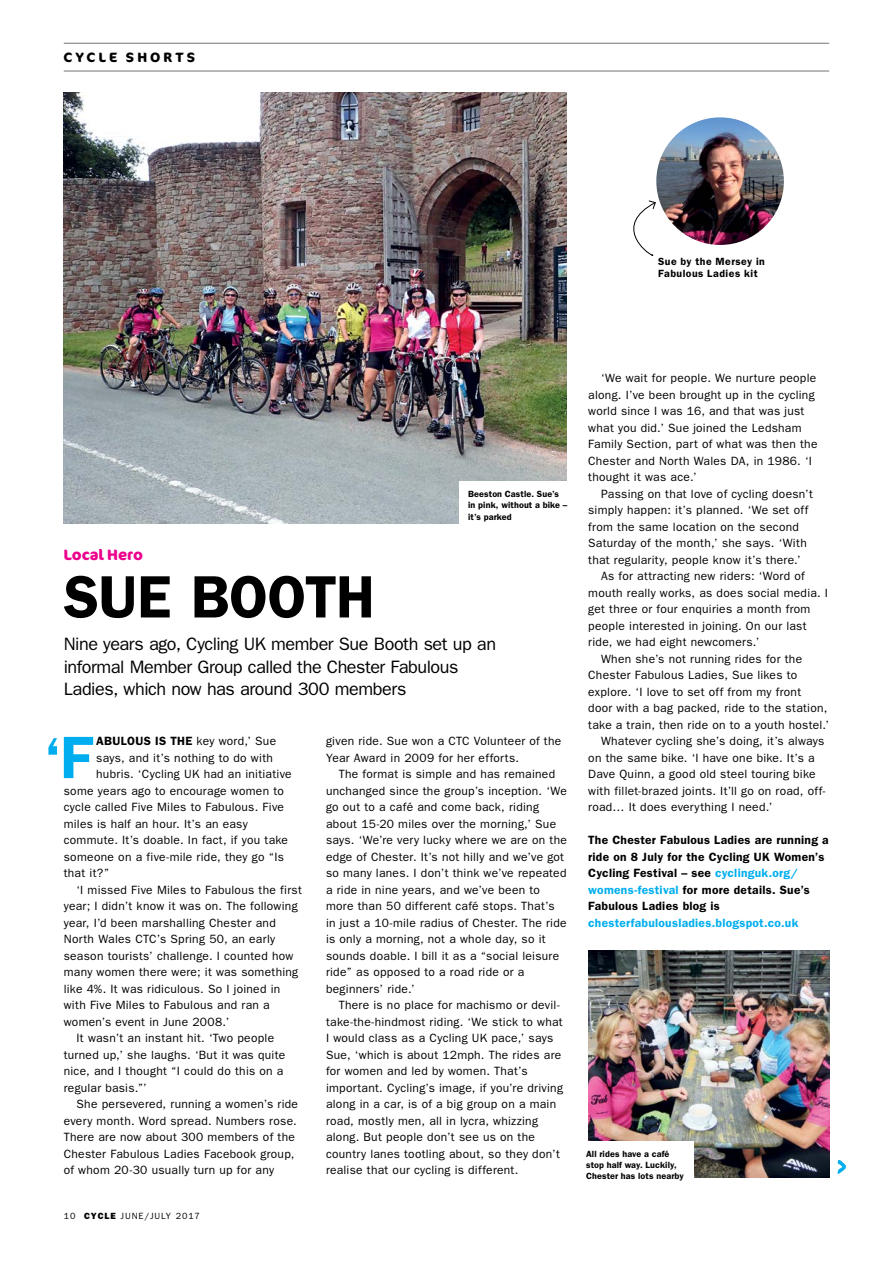
<style>
.page{position:relative;width:893px;height:1263px;background:#fff}
.page>*{position:absolute;margin:0;border:0;box-sizing:border-box;transform-origin:0 0}
.CTC_GEAR_UP_BODY_COP{font:600 60.15px "Franklin Gothic";color:#00aeef}
.QandA_-_letter_title{font:600 60px "Franklin Gothic";letter-spacing:-.01em;color:#000}
.CTC_GEAR_UP_BODY_COP-2{font:18px/22.5px "Franklin Gothic";letter-spacing:-.025em;color:#000}
.t1{font:700 15px "Cocon Pro";color:#ec008c}
.t2{font:700 13.5px "Cocon Pro";letter-spacing:.23em;color:#000}
.CTC_GEAR_UP_BODY_COP-3{font:12px/16.5px "Franklin Gothic";letter-spacing:.025em;color:#000}
.CTC_GEAR_UP_BODY_COP-4{font:600 12px/16.5px "Franklin Gothic";letter-spacing:.025em;color:#000}
.t3{font:600 10.5px/12px "Franklin Gothic";letter-spacing:.045em;color:#000}
.CTC_GREAT_RIDES_BOXO{font:600 9px/11.2px "Franklin Gothic";letter-spacing:.01em;color:#000}
.t4{font:9px "Franklin Gothic";letter-spacing:.1em;color:#000}
.s1{font-weight:400}
.s2{font-weight:800}
.s3{color:#00aeef}
</style>
<div class="page">
<img style="left:64px;top:92px;width:503px;height:431px">
<div style="left:460px;top:481px;width:116px;height:50px;background:#fff"></div>
<svg style="left:633px;top:200px;width:23px;height:56px"></svg>
<img style="left:656px;top:117px;width:128px;height:128px;border-radius:64px">
<img style="left:588px;top:950px;width:241px;height:228px">
<hr style="left:64px;top:43px;width:765px;height:1px;background:#777271">
<hr style="left:64px;top:71px;width:765px;height:1px;background:#777271">
<svg style="left:838px;top:1160px;width:8px;height:14px"></svg>
<svg style="left:48px;top:738px;width:9px;height:17px"></svg>
<div style="left:578px;top:1141px;width:116px;height:49px;background:#fff"></div>
<p class="t2" style="left:63px;top:48px;width:133px">CYCLE SHORTS</p>
<p class="t3" style="left:658px;top:255px;width:108px">Sue by the Mersey in<br>Fabulous Ladies kit</p>
<p class="t1" style="left:63px;top:545px;width:81px">Local Hero</p>
<p class="CTC_GREAT_RIDES_BOXO" style="left:468px;top:488px;width:101px">Beeston Castle. Sue’s in pink, without a bike – it’s parked</p>
<p class="QandA_-_letter_title" style="left:64px;top:561px;width:313px">SUE BOOTH</p>
<p class="CTC_GEAR_UP_BODY_COP-2" style="left:64px;top:633px;width:434px">Nine years ago, Cycling UK member Sue Booth set up an informal Member Group called the Chester Fabulous<br>Ladies, which now has around 300 members</p>
<p class="CTC_GEAR_UP_BODY_COP" style="left:60px;top:722px;width:34px">F</p>
<p class="CTC_GEAR_UP_BODY_COP-4" style="left:96px;top:732px;width:182px">ABULOUS IS THE <span class="s1">key word,’ Sue</span></p>
<p class="CTC_GEAR_UP_BODY_COP-3" style="left:96px;top:749px;width:178px">says, and it’s nothing to do with</p>
<p class="CTC_GEAR_UP_BODY_COP-3" style="left:96px;top:765px;width:197px">hubris. ‘Cycling UK had an initiative</p>
<p class="CTC_GEAR_UP_BODY_COP-3" style="left:64px;top:782px;width:222px">some years ago to encourage women to</p>
<p class="CTC_GEAR_UP_BODY_COP-3" style="left:64px;top:798px;width:222px">cycle called Five Miles to Fabulous. Five</p>
<p class="CTC_GEAR_UP_BODY_COP-3" style="left:64px;top:815px;width:186px">miles is half an hour. It’s an easy</p>
<p class="CTC_GEAR_UP_BODY_COP-3" style="left:64px;top:831px;width:226px">commute. It’s doable. In fact, if you take</p>
<p class="CTC_GEAR_UP_BODY_COP-3" style="left:64px;top:848px;width:222px">someone on a five-mile ride, they go “Is</p>
<p class="CTC_GEAR_UP_BODY_COP-3" style="left:64px;top:864px;width:47px">that it?”</p>
<p class="CTC_GEAR_UP_BODY_COP-3" style="left:64px;top:881px;width:240px;text-indent:13px">‘I missed Five Miles to Fabulous the first year; I didn’t know it was on. The following year, I’d been marshalling Chester and North Wales CTC’s Spring 50, an early season tourists’ challenge. I counted how many women there were; it was something like 4%. It was ridiculous. So I joined in with Five Miles to Fabulous and ran a women’s event in June 2008.’</p>
<p class="CTC_GEAR_UP_BODY_COP-3" style="left:64px;top:1029px;width:223px;text-indent:13px">It wasn’t an instant hit. ‘Two people turned up,’ she laughs. ‘But it was quite nice, and I thought “I could do this on a regular basis.”’</p>
<p class="CTC_GEAR_UP_BODY_COP-3" style="left:64px;top:1095px;width:236px;text-indent:13px">She persevered, running a women’s ride every month. Word spread. Numbers rose.<br>There are now about 300 members of the Chester Fabulous Ladies Facebook group, of whom 20-30 usually turn up for any</p>
<p class="t4" style="left:64px;top:1211px;width:138px">10 <span class="s2">CYCLE</span> JUNE/JULY 2017</p>
<p class="CTC_GEAR_UP_BODY_COP-3" style="left:326px;top:732px;width:237px">given ride. Sue won a CTC Volunteer of the<br>Year Award in 2009 for her efforts.</p>
<p class="CTC_GEAR_UP_BODY_COP-3" style="left:326px;top:765px;width:242px;text-indent:13px">The format is simple and has remained unchanged since the group’s inception. ‘We go out to a café and come back, riding about 15-20 miles over the morning,’ Sue says. ‘We’re very lucky where we are on the edge of Chester. It’s not hilly and we’ve got so many lanes. I don’t think we’ve repeated a ride in nine years, and we’ve been to more than 50 different café stops. That’s in just a 10-mile radius of Chester. The ride is only a morning, not a whole day, so it sounds doable. I bill it as a “social leisure ride” as opposed to a road ride or a beginners’ ride.’</p>
<p class="CTC_GEAR_UP_BODY_COP-3" style="left:326px;top:996px;width:239px;text-indent:13px">There is no place for machismo or devil&shy;take-the-hindmost riding. ‘We stick to what I would class as a Cycling UK pace,’ says Sue, ‘which is about 12mph. The rides are for women and led by women. That’s important. Cycling’s image, if you’re driving along in a car, is of a big group on a main road, mostly men, all in lycra, whizzing along. But people don’t see us on the country lanes tootling about, so they don’t realise that our cycling is different.</p>
<p class="CTC_GEAR_UP_BODY_COP-3" style="left:588px;top:369px;width:231px;text-indent:13px">‘We wait for people. We nurture people along. I’ve been brought up in the cycling world since I was 16, and that was just what you did.’ Sue joined the Ledsham Family Section, part of what was then the Chester and North Wales DA, in 1986. ‘I thought it was ace.’</p>
<p class="CTC_GEAR_UP_BODY_COP-3" style="left:588px;top:485px;width:226px;text-indent:13px">Passing on that love of cycling doesn’t simply happen: it’s planned. ‘We set off from the same location on the second Saturday of the month,’ she says. ‘With that regularity, people know it’s there.’</p>
<p class="CTC_GEAR_UP_BODY_COP-3" style="left:588px;top:567px;width:241px;text-indent:13px">As for attracting new riders: ‘Word of mouth really works, as does social media. I get three or four enquiries a month from people interested in joining. On our last ride, we had eight newcomers.’</p>
<p class="CTC_GEAR_UP_BODY_COP-3" style="left:588px;top:650px;width:242px;text-indent:13px">When she’s not running rides for the Chester Fabulous Ladies, Sue likes to explore. ‘I love to set off from my front<br>door with a bag packed, ride to the station, take a train, then ride on to a youth hostel.’</p>
<p class="CTC_GEAR_UP_BODY_COP-3" style="left:588px;top:732px;width:239px;text-indent:13px">Whatever cycling she’s doing, it’s always on the same bike. ‘I have one bike. It’s a Dave Quinn, a good old steel touring bike with fillet-brazed joints. It’ll go on road, off&shy;road… It does everything I need.’</p>
<p class="CTC_GEAR_UP_BODY_COP-4" style="left:588px;top:831px;width:242px">The Chester Fabulous Ladies are running a ride on 8 July for the Cycling UK Women’s Cycling Festival – see <span class="s3">cyclinguk.org/ womens-festival</span> for more details. Sue’s Fabulous Ladies blog is <span class="s3">chesterfabulousladies.blogspot.co.uk</span></p>
<p class="CTC_GREAT_RIDES_BOXO" style="left:586px;top:1148px;width:99px">All rides have a café stop half way. Luckily,<br>Chester has lots nearby</p>
</div>
